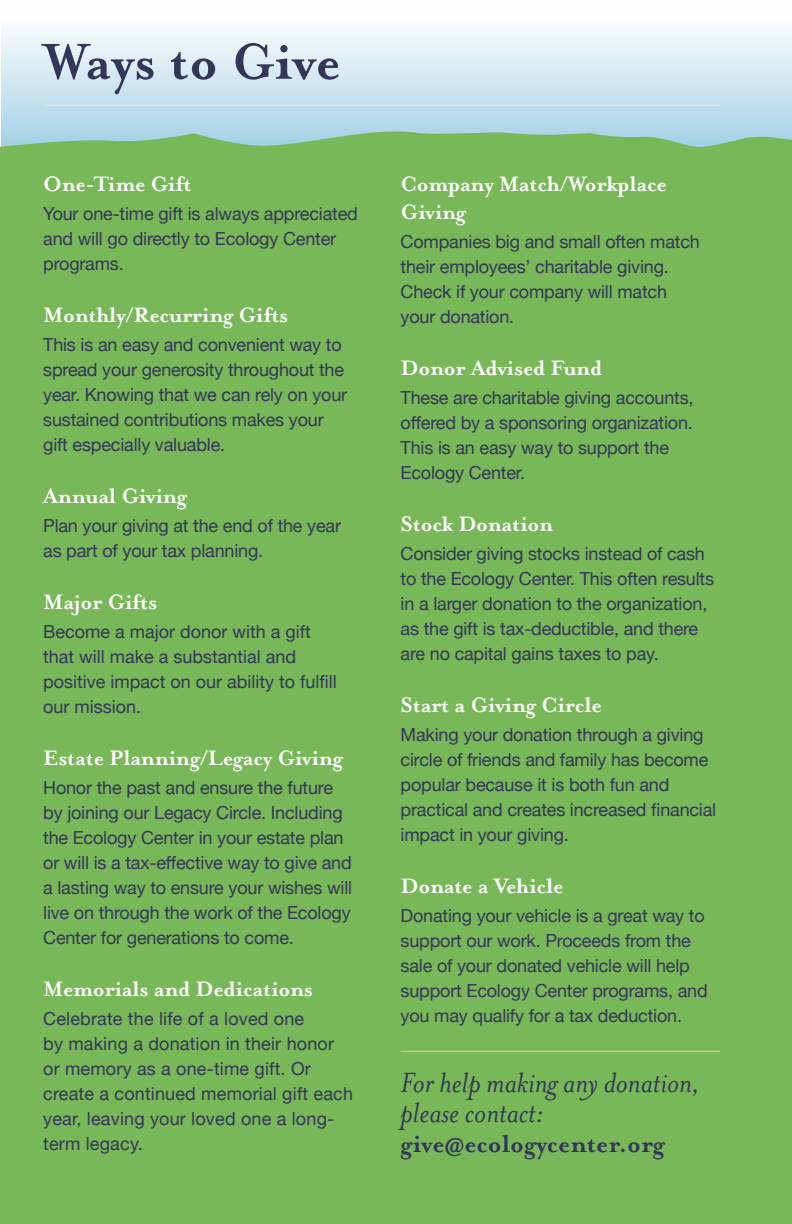
<style>
.page{position:relative;width:792px;height:1224px;background:#fff}
.page>*{position:absolute;margin:0;border:0;box-sizing:border-box;transform-origin:0 0}
.t1{font:700 58px "Mrs Eaves OT";color:#333659}
.t2{font:italic 32px/30px "Mrs Eaves OT";color:#333659}
.t3{font:700 28px "Mrs Eaves OT";color:#333659}
.t4{font:700 24px/28px "Mrs Eaves OT";letter-spacing:-.01em;color:#fff}
.t5{font:18px/25px "Helvetica Neue";letter-spacing:-.01em;color:#333659}
.t6{font:18px/25px "Helvetica Neue";letter-spacing:.01em;color:#333659}
</style>
<div class="page">
<svg style="left:1px;top:30px;width:791px;height:96px;background:#d3e8f2"></svg>
<div style="left:0;top:126px;width:792px;height:1098px;background:#78b858"></div>
<hr style="left:43px;top:105px;width:677px;height:1px;background:#f8e7b4">
<hr style="left:401px;top:1051px;width:319px;height:1px;background:#eed069">
<h1 class="t1" style="left:43px;top:28px;width:299px">Ways to Give</h1>
<h3 class="t4" style="left:43px;top:170px;width:150px">One-Time Gift</h3>
<p class="t5" style="left:43px;top:202px;width:316px">Your one-time gift is always appreciated and will go directly to Ecology Center programs.</p>
<h3 class="t4" style="left:43px;top:301px;width:247px">Monthly/Recurring Gifts</h3>
<p class="t5" style="left:43px;top:333px;width:306px">This is an easy and convenient way to spread your generosity throughout the year. Knowing that we can rely on your sustained contributions makes your gift especially valuable.</p>
<h3 class="t4" style="left:43px;top:482px;width:145px">Annual Giving</h3>
<p class="t5" style="left:43px;top:514px;width:299px">Plan your giving at the end of the year as part of your tax planning.</p>
<h3 class="t4" style="left:43px;top:588px;width:116px">Major Gifts</h3>
<p class="t5" style="left:43px;top:620px;width:295px">Become a major donor with a gift that will make a substantial and positive impact on our ability to fulfill our mission.</p>
<h3 class="t4" style="left:43px;top:744px;width:301px">Estate Planning/Legacy Giving</h3>
<p class="t5" style="left:43px;top:776px;width:310px">Honor the past and ensure the future by joining our Legacy Circle. Including the Ecology Center in your estate plan or will is a tax-effective way to give and a lasting way to ensure your wishes will live on through the work of the Ecology Center for generations to come.</p>
<h3 class="t4" style="left:43px;top:975px;width:271px">Memorials and Dedications</h3>
<p class="t6" style="left:43px;top:1007px;width:311px">Celebrate the life of a loved one<br>by making a donation in their honor or memory as a one-time gift. Or create a continued memorial gift each year, leaving your loved one a long&shy;term legacy.</p>
<h3 class="t4" style="left:401px;top:170px;width:268px">Company Match/Workplace<br>Giving</h3>
<p class="t5" style="left:401px;top:230px;width:301px">Companies big and small often match their employees’ charitable giving.<br>Check if your company will match your donation.</p>
<h3 class="t4" style="left:401px;top:354px;width:203px">Donor Advised Fund</h3>
<p class="t5" style="left:401px;top:386px;width:294px">These are charitable giving accounts, offered by a sponsoring organization.<br>This is an easy way to support the<br>Ecology Center.</p>
<h3 class="t4" style="left:401px;top:510px;width:154px">Stock Donation</h3>
<p class="t5" style="left:401px;top:542px;width:315px">Consider giving stocks instead of cash to the Ecology Center. This often results in a larger donation to the organization, as the gift is tax-deductible, and there are no capital gains taxes to pay.</p>
<h3 class="t4" style="left:401px;top:691px;width:203px">Start a Giving Circle</h3>
<p class="t5" style="left:401px;top:723px;width:317px">Making your donation through a giving circle of friends and family has become popular because it is both fun and practical and creates increased financial impact in your giving.</p>
<h3 class="t4" style="left:401px;top:872px;width:164px">Donate a Vehicle</h3>
<p class="t5" style="left:401px;top:904px;width:309px">Donating your vehicle is a great way to support our work. Proceeds from the sale of your donated vehicle will help support Ecology Center programs, and you may qualify for a tax deduction.</p>
<h2 class="t2" style="left:401px;top:1068px;width:301px">For help making any donation, please contact:</h2>
<h3 class="t3" style="left:401px;top:1127px;width:266px">give@ecologycenter.org</h3>
</div>
